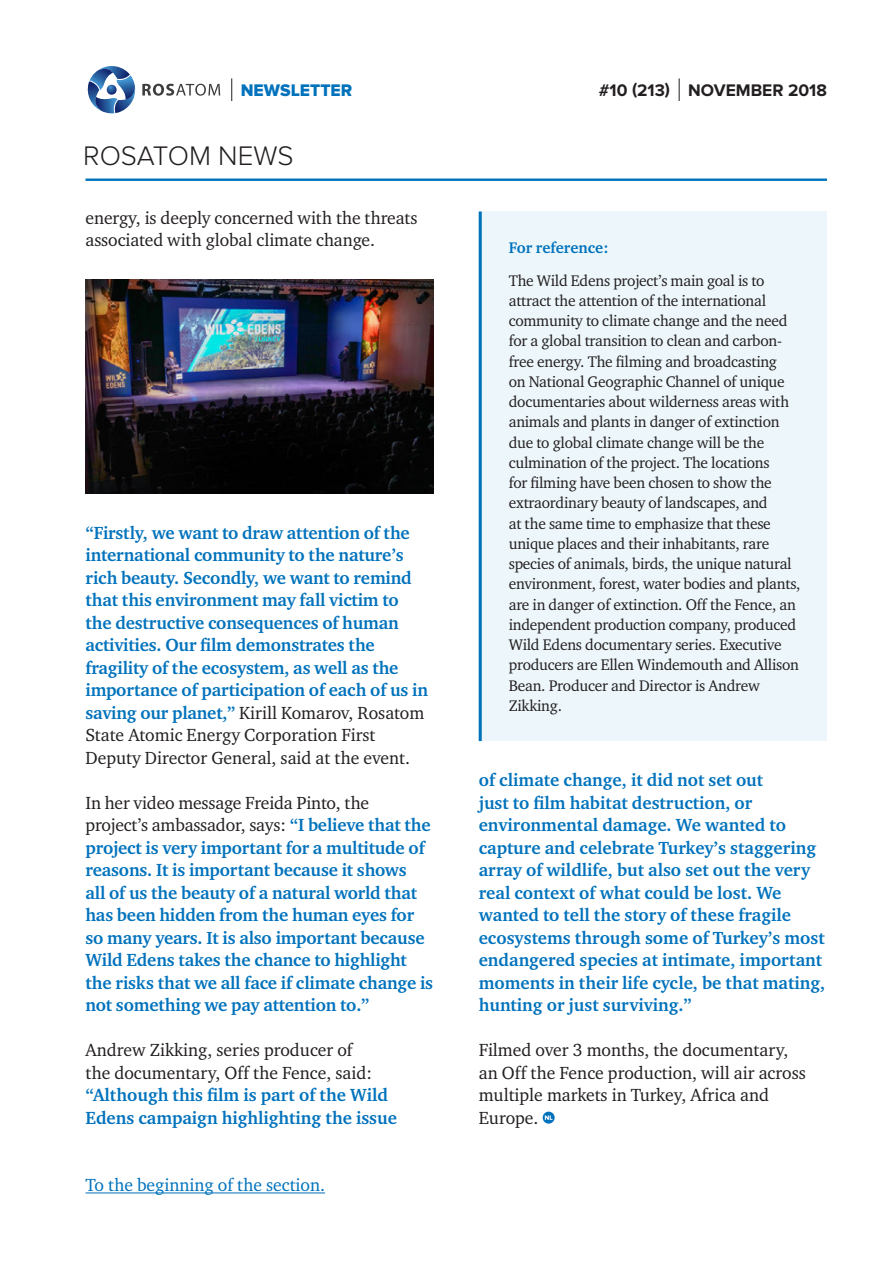
<style>
.page{position:relative;width:893px;height:1263px;background:#fff}
.page>*{position:absolute;margin:0;border:0;box-sizing:border-box;transform-origin:0 0}
.t1{font:300 27.9px "Proxima Nova";color:#231f20}
.t2{font:700 18px/22.5px "Charter ITC";letter-spacing:-.01em;color:#0072bc}
.t3{font:18px/22.5px "Charter ITC";color:#231f20}
.t4{font:18px "Charter ITC";color:#0072bc}
.t5{font:700 17.4px "Proxima Nova";color:#231f20}
.t6{font:17.4px "Proxima Nova Extrabld";color:#0072bc}
.t7{font:15.75px/20.2px "Charter ITC";letter-spacing:-.015em;color:#231f20}
.t8{font:700 15.75px "Charter ITC";color:#0072bc}
.s1{font-weight:400;color:#231f20}
</style>
<div class="page">
<hr style="left:86px;top:179px;width:741px;height:2px;background:#0072bc">
<svg style="left:87px;top:66px;width:49px;height:48px"></svg>
<svg style="left:142px;top:84px;width:78px;height:12px"></svg>
<svg style="left:679px;top:78px;width:1px;height:23px"></svg>
<svg style="left:231px;top:78px;width:1px;height:23px"></svg>
<svg style="left:543px;top:1111px;width:12px;height:13px"></svg>
<img style="left:86px;top:279px;width:348px;height:215px">
<div style="left:479px;top:212px;width:348px;height:529px;background:#edf7fb"></div>
<hr style="left:479px;top:212px;width:3px;height:529px;background:#0072bc">
<hr style="left:86px;top:1192px;width:239px;height:1px;background:#0072bc">
<p class="t6" style="left:241px;top:80px;width:113px">NEWSLETTER</p>
<p class="t5" style="left:599px;top:80px;width:230px">#10 (213) NOVEMBER 2018</p>
<h1 class="t1" style="left:83px;top:140px;width:212px">ROSATOM NEWS</h1>
<p class="t3" style="left:86px;top:206px;width:333px">energy, is deeply concerned with the threats associated with global climate change.</p>
<p class="t2" style="left:86px;top:521px;width:344px">“Firstly, we want to draw attention of the international community to the nature’s rich beauty. Secondly, we want to remind that this environment may fall victim to the destructive consequences of human activities. Our film demonstrates the fragility of the ecosystem, as well as the importance of participation of each of us in saving our planet,” <span class="s1">Kirill Komarov, Rosatom State Atomic Energy Corporation First Deputy Director General, said at the event.</span></p>
<p class="t2" style="left:86px;top:791px;width:349px"><span class="s1">In her video message Freida Pinto, the project’s ambassador, says:</span> “I believe that the project is very important for a multitude of reasons. It is important because it shows<br>all of us the beauty of a natural world that has been hidden from the human eyes for so many years. It is also important because Wild Edens takes the chance to highlight the risks that we all face if climate change is not something we pay attention to.”</p>
<p class="t3" style="left:86px;top:1039px;width:288px">Andrew Zikking, series producer of the documentary, Off the Fence, said:</p>
<p class="t2" style="left:86px;top:1084px;width:313px">“Although this film is part of the Wild<br>Edens campaign highlighting the issue</p>
<p class="t4" style="left:86px;top:1174px;width:241px">To the beginning of the section.</p>
<p class="t8" style="left:509px;top:238px;width:101px">For reference:</p>
<p class="t7" style="left:509px;top:270px;width:293px">The Wild Edens project’s main goal is to attract the attention of the international community to climate change and the need for a global transition to clean and carbon&shy;free energy. The filming and broadcasting<br>on National Geographic Channel of unique documentaries about wilderness areas with animals and plants in danger of extinction due to global climate change will be the culmination of the project. The locations<br>for filming have been chosen to show the extraordinary beauty of landscapes, and<br>at the same time to emphasize that these unique places and their inhabitants, rare species of animals, birds, the unique natural environment, forest, water bodies and plants, are in danger of extinction. Off the Fence, an independent production company, produced Wild Edens documentary series. Executive producers are Ellen Windemouth and Allison Bean. Producer and Director is Andrew Zikking.</p>
<p class="t2" style="left:479px;top:769px;width:348px">of climate change, it did not set out<br>just to film habitat destruction, or environmental damage. We wanted to capture and celebrate Turkey’s staggering array of wildlife, but also set out the very real context of what could be lost. We wanted to tell the story of these fragile ecosystems through some of Turkey’s most endangered species at intimate, important moments in their life cycle, be that mating, hunting or just surviving.”</p>
<p class="t3" style="left:479px;top:1039px;width:329px">Filmed over 3 months, the documentary, an Off the Fence production, will air across multiple markets in Turkey, Africa and<br>Europe.</p>
</div>
